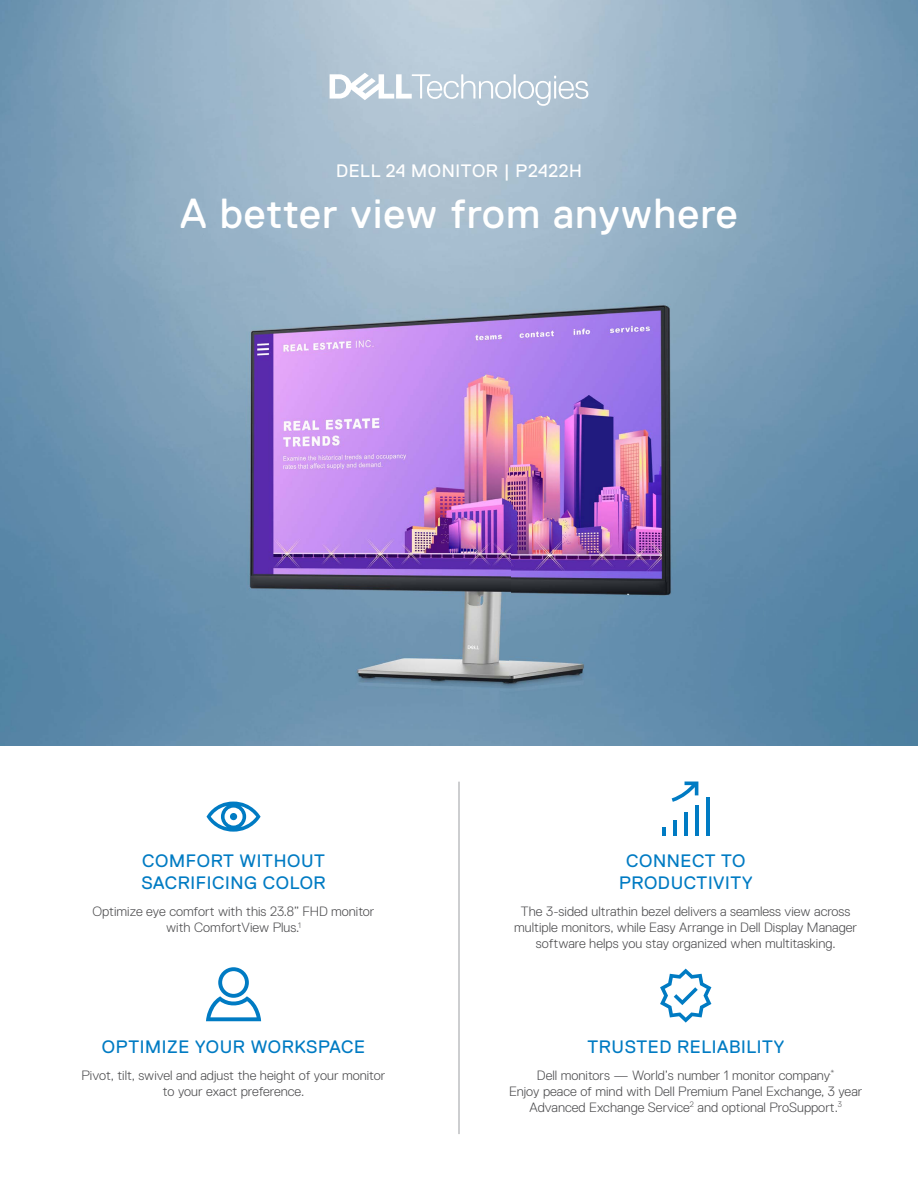
<style>
.page{position:relative;width:918px;height:1188px;background:#fff}
.page>*{position:absolute;margin:0;border:0;box-sizing:border-box;transform-origin:0 0}
.t1{font:42px "Dell Replica";letter-spacing:.025em;color:#fff}
.t2{font:18px/21.6px "Dell Replica";letter-spacing:.035em;color:#007bc3}
.t3{font:18px "Dell Replica";letter-spacing:.035em;color:#fff}
.t4{font:300 13.5px/16.2px "Dell Replica";color:#4d4d4f;text-align:center}
</style>
<div class="page">
<img style="left:0;top:0;width:918px;height:746px">
<img style="left:155px;top:200px;width:608px;height:546px">
<svg style="left:330px;top:73px;width:258px;height:33px"></svg>
<hr style="left:458px;top:782px;width:2px;height:352px;background:#a7a9ac">
<svg style="left:660px;top:969px;width:51px;height:54px"></svg>
<hr style="left:706px;top:797px;width:3px;height:39px;background:#007bc3">
<hr style="left:695px;top:805px;width:3px;height:31px;background:#007bc3">
<hr style="left:684px;top:812px;width:4px;height:24px;background:#007bc3">
<hr style="left:673px;top:820px;width:4px;height:16px;background:#007bc3">
<svg style="left:662px;top:828px;width:4px;height:8px"></svg>
<svg style="left:672px;top:782px;width:26px;height:20px"></svg>
<svg style="left:206px;top:967px;width:55px;height:54px"></svg>
<svg style="left:207px;top:802px;width:54px;height:30px"></svg>
<h2 class="t3" style="left:336px;top:161px;width:247px">DELL 24 MONITOR | P2422H</h2>
<h1 class="t1" style="left:180px;top:190px;width:559px">A better view from anywhere</h1>
<h2 class="t2" style="left:141px;top:850px;width:186px">COMFORT WITHOUT<br>SACRIFICING COLOR</h2>
<p class="t4" style="left:93px;top:903px;width:284px">Optimize eye comfort with this 23.8” FHD monitor with ComfortView Plus.<sup>1</sup></p>
<p class="t4" style="left:514px;top:903px;width:344px">The 3-sided ultrathin bezel delivers a seamless view across multiple monitors, while Easy Arrange in Dell Display Manager software helps you stay organized when multitasking.</p>
<h2 class="t2" style="left:619px;top:850px;width:135px;text-align:center">CONNECT TO<br>PRODUCTIVITY</h2>
<h2 class="t2" style="left:102px;top:1036px;width:265px">OPTIMIZE YOUR WORKSPACE</h2>
<p class="t4" style="left:82px;top:1067px;width:305px">Pivot, tilt, swivel and adjust the height of your monitor to your exact preference.</p>
<h2 class="t2" style="left:587px;top:1036px;width:198px">TRUSTED RELIABILITY</h2>
<p class="t4" style="left:509px;top:1067px;width:355px">Dell monitors — World’s number 1 monitor company<sup>.*<br></sup>Enjoy peace of mind with Dell Premium Panel Exchange, 3 year<br>Advanced Exchange Service<sup>2</sup> and optional ProSupport.<sup>3</sup></p>
</div>
